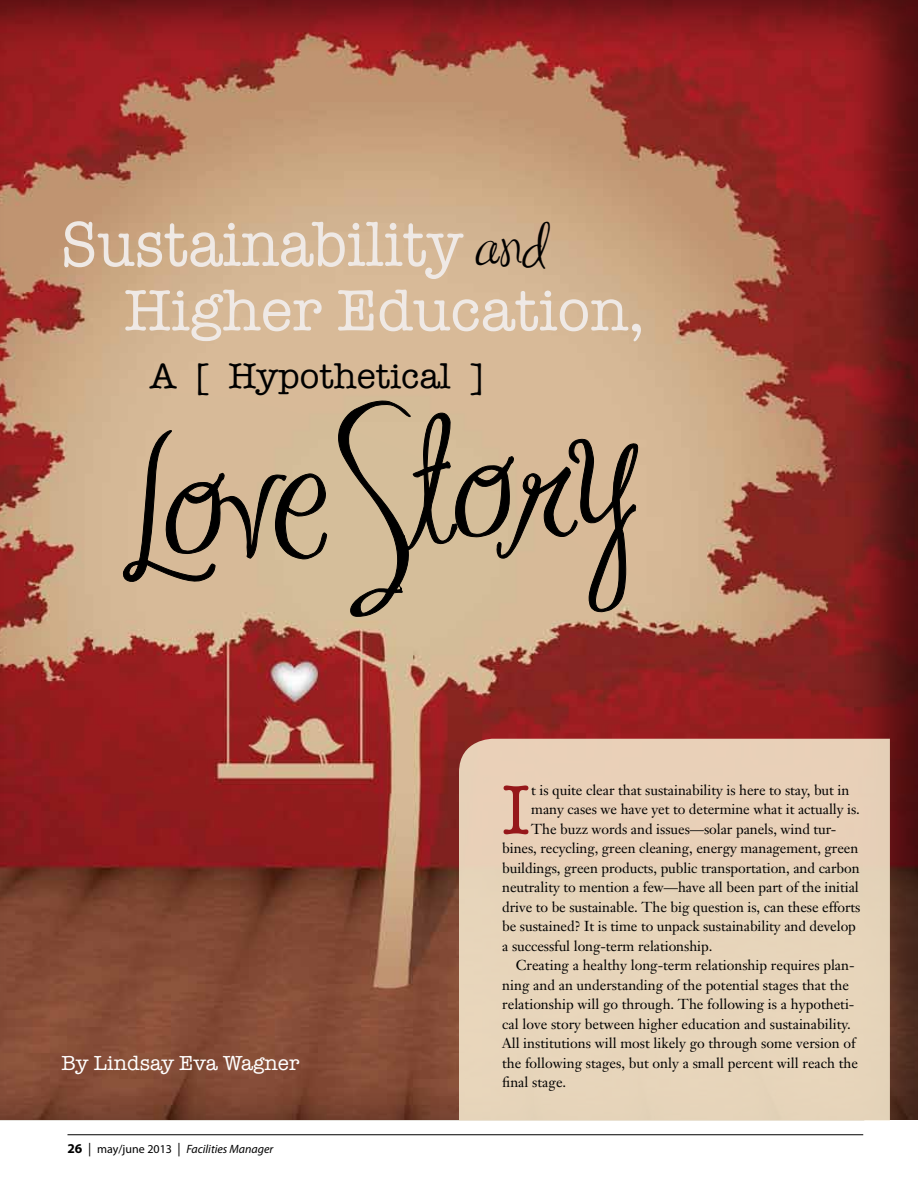
<style>
.page{position:relative;width:918px;height:1188px;background:#fff}
.page>*{position:absolute;margin:0;border:0;box-sizing:border-box;transform-origin:0 0}
.t1{font:129.45px "MA Sexy";color:#000}
.t2{font:72.3px "American Typewriter";color:#96171a}
.t3{font:64.8px "Typewriter";color:#efe9e5;scale:.93 1}
.t4{font:60px "American Typewriter";color:#efe9e5}
.t5{font:36px "American Typewriter";color:#000}
.t6{font:21px "Typewriter";color:#fff}
.t7{font:14.25px "Janson Text";letter-spacing:-.005em;color:#000}
.t8{font:italic 12px "Myriad Pro";color:#000}
.s1{font-family:"MA Sexy";font-size:45px;color:#000}
.s2{font-weight:700;font-style:normal;font-size:13.5px}
.s3{font-style:normal;font-size:13.5px}
.s4{font-style:normal}
</style>
<div class="page">
<hr style="left:68px;top:1134px;width:795px;height:1px;background:#000">
<div style="left:0;top:0;width:918px;height:1122px;background:#000;opacity:.5"></div>
<div style="left:459px;top:739px;width:431px;height:382px;background:#e7d4ba"></div>
<svg style="left:123px;top:430px;width:205px;height:153px;background:#cab08f"></svg>
<svg style="left:338px;top:400px;width:301px;height:217px;background:#cbb291"></svg>
<h3 class="t3" style="left:60px;top:207px;width:523px">Sustainability <span class="s1">and</span></h3>
<h3 class="t4" style="left:124px;top:265px;width:522px">Higher Education,</h3>
<h3 class="t5" style="left:150px;top:348px;width:337px">A [ Hypothetical ]</h3>
<h1 class="t1" style="left:123px;top:410px;width:518px">Love Story</h1>
<h3 class="t6" style="left:61px;top:1051px;width:239px">By Lindsay Eva Wagner</h3>
<p class="t8" style="left:68px;top:1142px;width:207px"><span class="s2">26</span> <span class="s3">|</span> <span class="s4">may/june 2013</span> <span class="s3">|</span> Facilities Manager</p>
<h2 class="t2" style="left:502px;top:755px;width:29px">I</h2>
<p class="t7" style="left:531px;top:781px;width:320px">t is quite clear that sustainability is here to stay, but in</p>
<p class="t7" style="left:531px;top:801px;width:330px">many cases we have yet to determine what it actually is.</p>
<p class="t7" style="left:531px;top:820px;width:307px">The buzz words and issues—solar panels, wind tur-</p>
<p class="t7" style="left:502px;top:840px;width:358px">bines, recycling, green cleaning, energy management, green</p>
<p class="t7" style="left:502px;top:859px;width:359px">buildings, green products, public transportation, and carbon</p>
<p class="t7" style="left:502px;top:878px;width:358px">neutrality to mention a few—have all been part of the initial</p>
<p class="t7" style="left:502px;top:898px;width:360px">drive to be sustainable. The big question is, can these efforts</p>
<p class="t7" style="left:502px;top:917px;width:355px">be sustained? It is time to unpack sustainability and develop</p>
<p class="t7" style="left:502px;top:937px;width:212px">a successful long-term relationship.</p>
<p class="t7" style="left:516px;top:956px;width:341px">Creating a healthy long-term relationship requires plan-</p>
<p class="t7" style="left:502px;top:976px;width:348px">ning and an understanding of the potential stages that the</p>
<p class="t7" style="left:502px;top:995px;width:354px">relationship will go through. The following is a hypotheti-</p>
<p class="t7" style="left:502px;top:1015px;width:350px">cal love story between higher education and sustainability.</p>
<p class="t7" style="left:502px;top:1034px;width:355px">All institutions will most likely go through some version of</p>
<p class="t7" style="left:502px;top:1054px;width:357px">the following stages, but only a small percent will reach the</p>
<p class="t7" style="left:502px;top:1073px;width:66px">final stage.</p>
</div>
